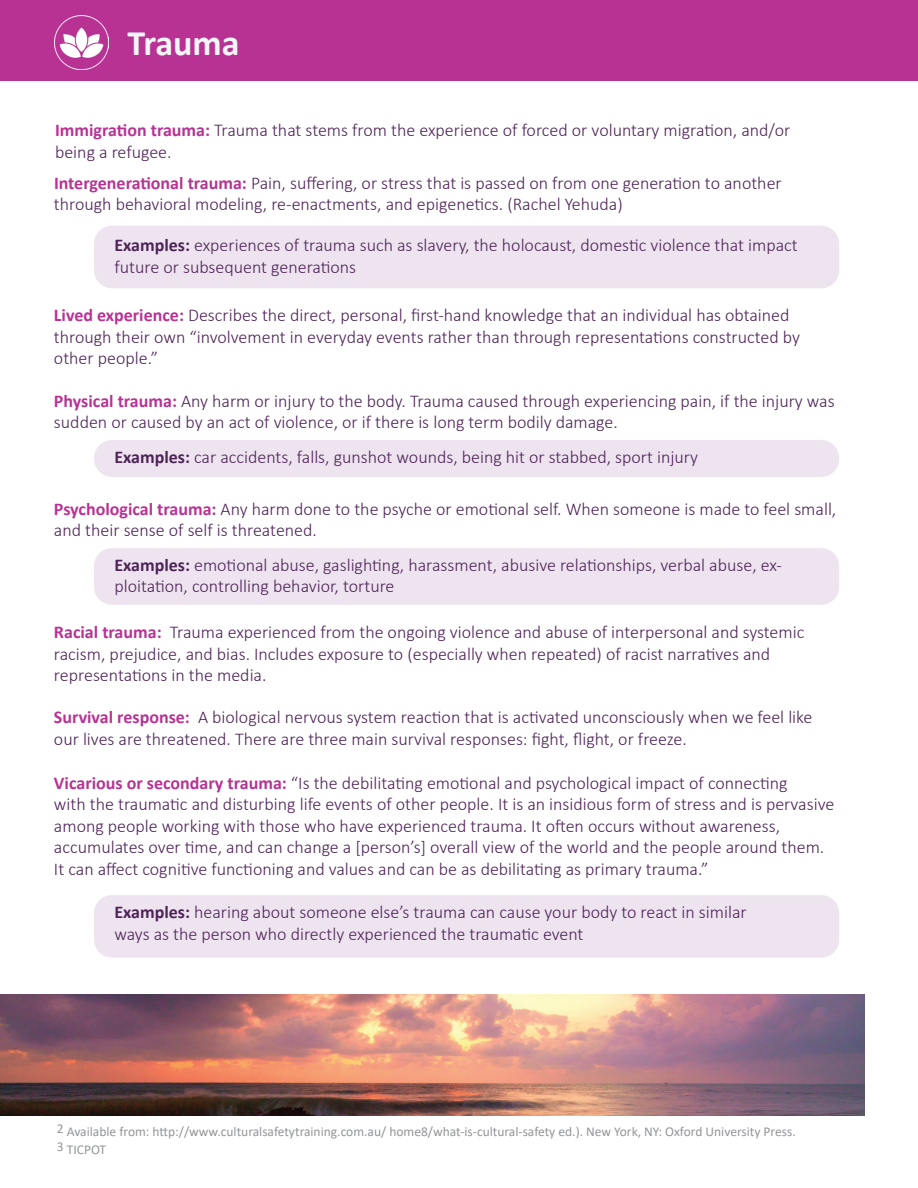
<style>
.page{position:relative;width:918px;height:1188px;background:#fff}
.page>*{position:absolute;margin:0;border:0;box-sizing:border-box;transform-origin:0 0}
.t1{font:700 36px "Calibri";color:#f3f6f7}
.t2{font:300 18px/21.6px "Calibri";color:#4e2358}
.t3{font:13.5px/18px "Calibri";color:#939598}
.s1{font-weight:700;color:#b83294}
.s2{font-weight:700}
</style>
<div class="page">
<div style="left:0;top:0;width:918px;height:81px;background:#b83294"></div>
<img style="left:54px;top:15px;width:54px;height:55px">
<div style="left:94px;top:226px;width:745px;height:62px;background:#eee4f0;border-radius:18px"></div>
<div style="left:94px;top:440px;width:745px;height:37px;background:#eee4f0;border-radius:18px"></div>
<div style="left:94px;top:548px;width:745px;height:57px;background:#eee4f0;border-radius:18px"></div>
<div style="left:94px;top:895px;width:745px;height:63px;background:#eee4f0;border-radius:18px"></div>
<img style="left:0;top:995px;width:864px;height:120px">
<h1 class="t1" style="left:128px;top:18px;width:114px">Trauma</h1>
<p class="t2" style="left:55px;top:119px;width:737px"><span class="s1">Immigration trauma:</span> Trauma that stems from the experience of forced or voluntary migration, and/or being a refugee.</p>
<p class="t2" style="left:54px;top:172px;width:729px"><span class="s1">Intergenerational trauma:</span> Pain, suffering, or stress that is passed on from one generation to another through behavioral modeling, re-enactments, and epigenetics. (Rachel Yehuda)</p>
<p class="t2" style="left:114px;top:234px;width:685px"><span class="s2">Examples:</span> experiences of trauma such as slavery, the holocaust, domestic violence that impact future or subsequent generations</p>
<p class="t2" style="left:54px;top:304px;width:748px"><span class="s1">Lived experience:</span> Describes the direct, personal, first-hand knowledge that an individual has obtained through their own “involvement in everyday events rather than through representations constructed by other people.”</p>
<p class="t2" style="left:54px;top:390px;width:782px"><span class="s1">Physical trauma:</span> Any harm or injury to the body. Trauma caused through experiencing pain, if the injury was sudden or caused by an act of violence, or if there is long term bodily damage.</p>
<p class="t2" style="left:114px;top:446px;width:585px"><span class="s2">Examples:</span> car accidents, falls, gunshot wounds, being hit or stabbed, sport injury</p>
<p class="t2" style="left:54px;top:498px;width:784px"><span class="s1">Psychological trauma:</span> Any harm done to the psyche or emotional self. When someone is made to feel small, and their sense of self is threatened.</p>
<p class="t2" style="left:114px;top:554px;width:669px"><span class="s2">Examples:</span> emotional abuse, gaslighting, harassment, abusive relationships, verbal abuse, ex&shy;ploitation, controlling behavior, torture</p>
<p class="t2" style="left:54px;top:621px;width:752px"><span class="s1">Racial trauma:</span> Trauma experienced from the ongoing violence and abuse of interpersonal and systemic racism, prejudice, and bias. Includes exposure to (especially when repeated) of racist narratives and representations in the media.</p>
<p class="t2" style="left:54px;top:706px;width:760px"><span class="s1">Survival response:</span> A biological nervous system reaction that is activated unconsciously when we feel like our lives are threatened. There are three main survival responses: fight, flight, or freeze.</p>
<p class="t2" style="left:54px;top:772px;width:782px"><span class="s1">Vicarious or secondary trauma:</span> “Is the debilitating emotional and psychological impact of connecting<br>with the traumatic and disturbing life events of other people. It is an insidious form of stress and is pervasive among people working with those who have experienced trauma. It often occurs without awareness, accumulates over time, and can change a [person’s] overall view of the world and the people around them.<br>It can affect cognitive functioning and values and can be as debilitating as primary trauma.”</p>
<p class="t2" style="left:114px;top:901px;width:634px"><span class="s2">Examples:</span> hearing about someone else’s trauma can cause your body to react in similar ways as the person who directly experienced the traumatic event</p>
<p class="t3" style="left:57px;top:1122px;width:740px">2 Available from: http://www.culturalsafetytraining.com.au/ home8/what-is-cultural-safety ed.). New York, NY: Oxford University Press.<br>3 TICPOT</p>
</div>
